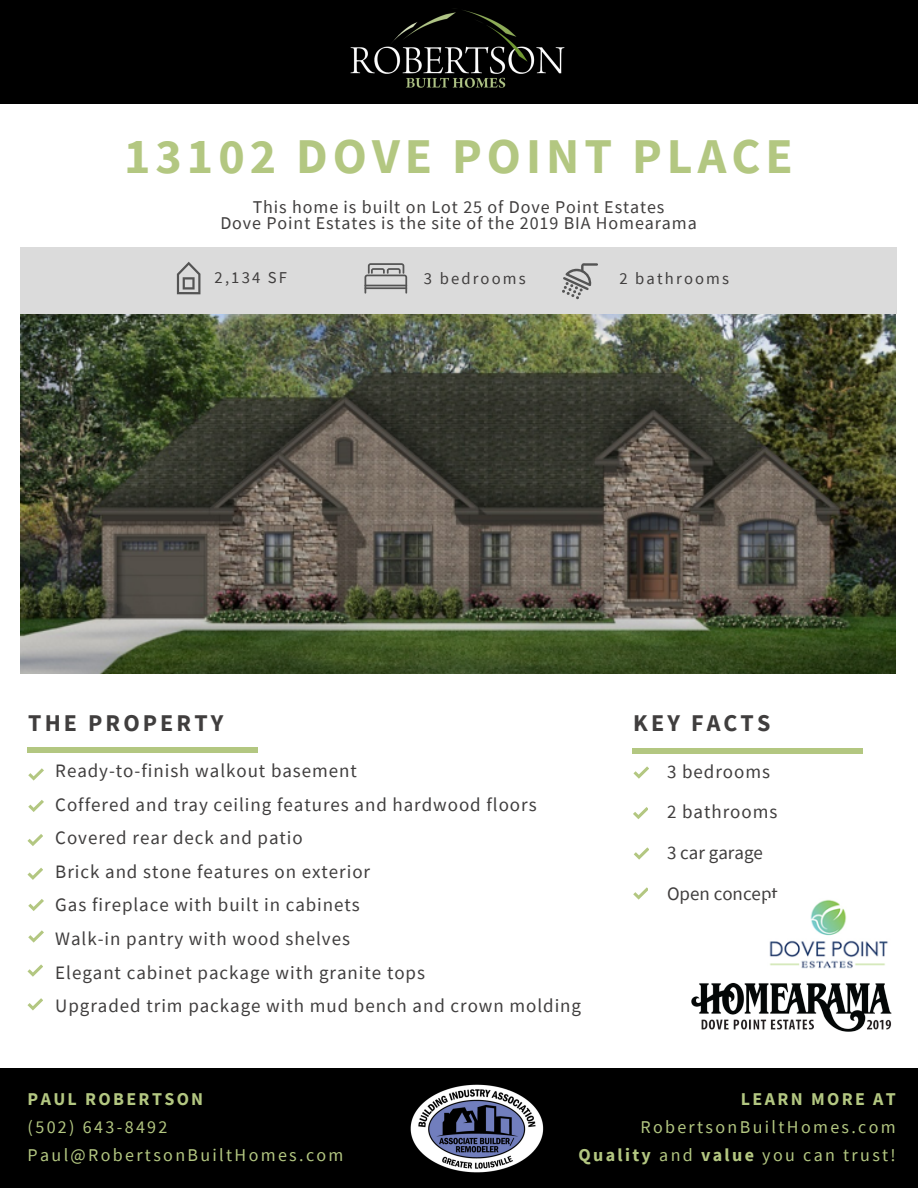
<style>
.page{position:relative;width:918px;height:1188px;background:#fff}
.page>*{position:absolute;margin:0;border:0;box-sizing:border-box;transform-origin:0 0}
.t1{font:700 49.95px "Source Sans Pro";letter-spacing:.1em;color:#b3c781}
.t2{font:700 24px "Source Sans Pro";letter-spacing:.13em;color:#403e3e}
.t3{font:18.9px/33.6px "Source Sans Pro";letter-spacing:.05em;color:#403e3e}
.t4{font:18.9px/40.7px "Source Sans Pro";color:#403e3e}
.t5{font:18px/28.3px "Source Sans Pro";letter-spacing:.13em;color:#b3c781}
.t6{font:18px/15.9px "Source Sans Pro";letter-spacing:.05em;color:#403e3e;text-align:center}
.t7{font:700 18px "Source Sans Pro";letter-spacing:.13em;color:#b3c781}
.t8{font:16.65px "Source Sans Pro";letter-spacing:.13em;color:#403e3e}
.s1{font-weight:700}
</style>
<div class="page">
<img style="left:20px;top:314px;width:875px;height:360px">
<div style="left:20px;top:248px;width:876px;height:66px;background:#dbdbdb"></div>
<div style="left:28px;top:747px;width:230px;height:6px;background:#b3c781"></div>
<svg style="left:634px;top:766px;width:14px;height:13px"></svg>
<svg style="left:633px;top:807px;width:15px;height:12px"></svg>
<svg style="left:634px;top:847px;width:14px;height:13px"></svg>
<svg style="left:633px;top:887px;width:15px;height:13px"></svg>
<div style="left:632px;top:748px;width:230px;height:6px;background:#b3c781"></div>
<div style="left:0;top:1068px;width:918px;height:120px;background:#000"></div>
<div style="left:0;top:0;width:918px;height:104px;background:#000"></div>
<img style="left:350px;top:10px;width:215px;height:78px">
<svg style="left:365px;top:263px;width:42px;height:31px"></svg>
<svg style="left:562px;top:263px;width:36px;height:36px"></svg>
<svg style="left:177px;top:262px;width:23px;height:32px"></svg>
<img style="left:769px;top:899px;width:119px;height:70px">
<img style="left:691px;top:983px;width:201px;height:49px">
<svg style="left:28px;top:768px;width:15px;height:13px"></svg>
<svg style="left:28px;top:800px;width:15px;height:12px"></svg>
<svg style="left:28px;top:834px;width:14px;height:12px"></svg>
<svg style="left:28px;top:868px;width:14px;height:12px"></svg>
<svg style="left:28px;top:899px;width:15px;height:12px"></svg>
<svg style="left:28px;top:930px;width:15px;height:13px"></svg>
<svg style="left:28px;top:964px;width:14px;height:13px"></svg>
<svg style="left:28px;top:998px;width:14px;height:12px"></svg>
<img style="left:410px;top:1084px;width:134px;height:89px">
<h1 class="t1" style="left:124px;top:124px;width:670px">13102 DOVE POINT PLACE</h1>
<p class="t6" style="left:220px;top:198px;width:478px">This home is built on Lot 25 of Dove Point Estates<br>Dove Point Estates is the site of the 2019 BIA Homearama</p>
<p class="t8" style="left:215px;top:267px;width:74px">2,134 SF</p>
<p class="t8" style="left:424px;top:267px;width:103px">3 bedrooms</p>
<p class="t8" style="left:619px;top:267px;width:111px">2 bathrooms</p>
<p class="t2" style="left:28px;top:707px;width:197px">THE PROPERTY</p>
<p class="t3" style="left:55px;top:754px;width:527px">Ready-to-finish walkout basement<br>Coffered and tray ceiling features and hardwood floors Covered rear deck and patio<br>Brick and stone features on exterior<br>Gas fireplace with built in cabinets<br>Walk-in pantry with wood shelves<br>Elegant cabinet package with granite tops<br>Upgraded trim package with mud bench and crown molding</p>
<p class="t2" style="left:633px;top:707px;width:139px">KEY FACTS</p>
<p class="t4" style="left:667px;top:751px;width:112px">3 bedrooms<br>2 bathrooms<br>3 car garage<br>Open concept</p>
<p class="t7" style="left:28px;top:1087px;width:177px">PAUL ROBERTSON</p>
<p class="t5" style="left:28px;top:1112px;width:317px">(502) 643-8492<br>Paul@RobertsonBuiltHomes.com</p>
<p class="t7" style="left:741px;top:1087px;width:156px">LEARN MORE AT</p>
<p class="t5" style="left:579px;top:1112px;width:319px;text-align:right">RobertsonBuiltHomes.com<br><span class="s1">Quality</span> and <span class="s1">value</span> you can trust!</p>
</div>
